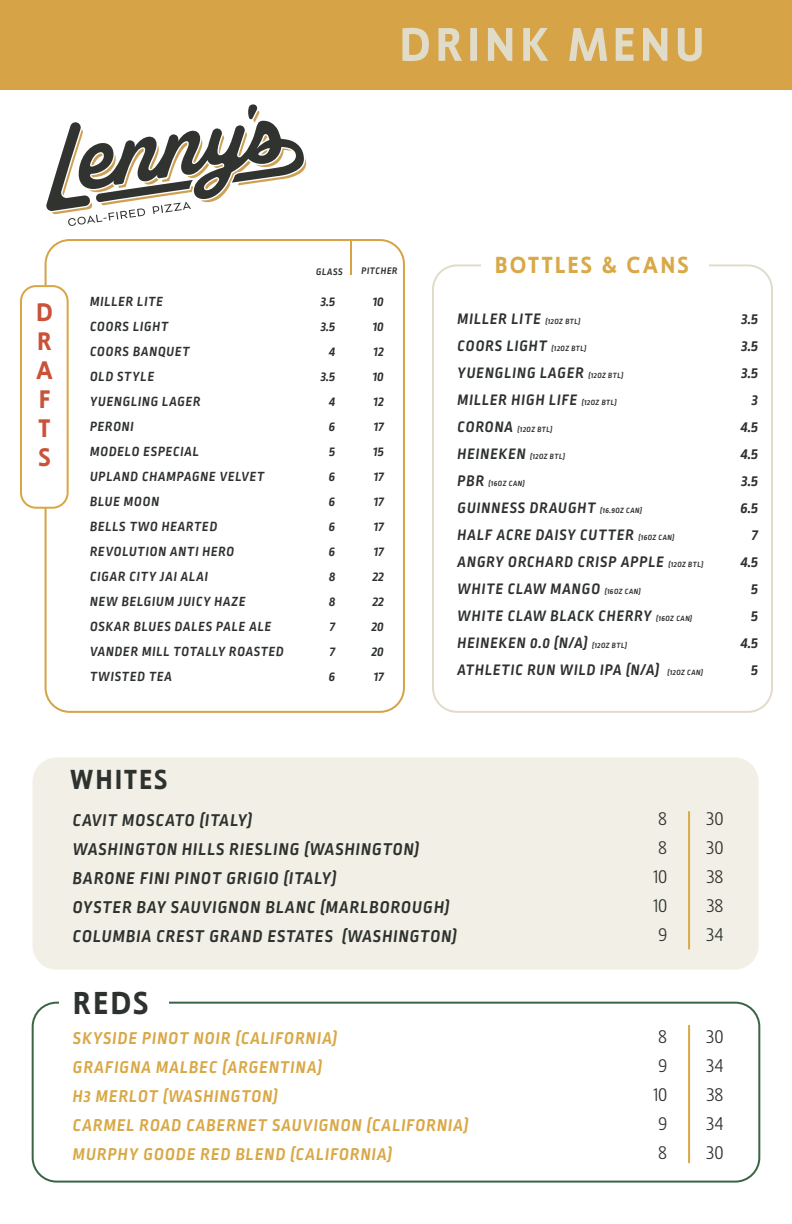
<style>
.page{position:relative;width:792px;height:1224px;background:#fff}
.page>*{position:absolute;margin:0;border:0;box-sizing:border-box;transform-origin:0 0}
.t1{font:700 30px "Ligurino Rg";color:#2e322f}
.t2{font:700 26px "Ligurino Rg";letter-spacing:.075em;color:#2e322f}
.t3{font:700 24px "Ligurino Rg";color:#c95238}
.t4{font:700 22px "Ligurino Rg";letter-spacing:.1em;color:#d9a847}
.t5{font:italic 700 18px "Ropa Mix Pro";letter-spacing:.06em;color:#2e322f}
.t6{font:italic 700 18px "Ropa Mix Pro";letter-spacing:.06em;color:#d9a846}
.t7{font:300 18px "Stalemate Pro";color:#2e322f}
.t8{font:italic 700 16px "Ropa Mix Pro";letter-spacing:.06em;color:#2e322f}
.t9{font:italic 700 14px "Ropa Mix Pro";letter-spacing:.06em;color:#2e322f}
.t10{font:italic 700 10px "Ropa Mix Pro";letter-spacing:.06em;color:#2e322f}
.t11{font:italic 700 8px "Ropa Mix Pro";letter-spacing:.055em;color:#2e322f}
.s1{font-size:8px}
.s2{font-size:16px}
</style>
<div class="page">
<div style="left:432px;top:264px;width:341px;height:449px;border:2px solid #e1dcc9;border-radius:24px"></div>
<div style="left:45px;top:239px;width:360px;height:474px;border:2px solid #d6a346;border-radius:24px"></div>
<div style="left:481px;top:249px;width:227px;height:48px;background:#fff"></div>
<div style="left:21px;top:286px;width:47px;height:222px;background:#fff;border-radius:15px"></div>
<div style="left:20px;top:285px;width:49px;height:224px;border:2px solid #d9a645;border-radius:15px"></div>
<div style="left:32px;top:1002px;width:728px;height:181px;border:2px solid #3a6545;border-radius:24px"></div>
<div style="left:59px;top:965px;width:110px;height:70px;background:#fff"></div>
<div style="left:32px;top:757px;width:727px;height:213px;background:#f2f0e6;border-radius:24px"></div>
<hr style="left:688px;top:1025px;width:2px;height:138px;background:#d9a847">
<hr style="left:688px;top:811px;width:2px;height:138px;background:#d9a847">
<div style="left:0;top:0;width:792px;height:89px;background:#d6a346"></div>
<svg style="left:402px;top:28px;width:300px;height:33px"></svg>
<svg style="left:46px;top:104px;width:260px;height:122px"></svg>
<hr style="left:350px;top:240px;width:2px;height:35px;background:#d6a345">
<p class="t3" style="left:36px;top:293px;width:18px">D</p>
<p class="t3" style="left:37px;top:322px;width:16px">R</p>
<p class="t3" style="left:36px;top:351px;width:18px">A</p>
<p class="t3" style="left:39px;top:380px;width:13px">F</p>
<p class="t3" style="left:39px;top:409px;width:13px">T</p>
<p class="t3" style="left:38px;top:438px;width:14px">S</p>
<p class="t9" style="left:90px;top:293px;width:75px">MILLER LITE</p>
<p class="t9" style="left:90px;top:318px;width:80px">COORS LIGHT</p>
<p class="t9" style="left:90px;top:343px;width:101px">COORS BANQUET</p>
<p class="t9" style="left:90px;top:368px;width:66px">OLD STYLE</p>
<p class="t9" style="left:90px;top:393px;width:112px">YUENGLING LAGER</p>
<p class="t9" style="left:90px;top:418px;width:45px">PERONI</p>
<p class="t9" style="left:90px;top:443px;width:111px">MODELO ESPECIAL</p>
<p class="t9" style="left:90px;top:468px;width:176px">UPLAND CHAMPAGNE VELVET</p>
<p class="t9" style="left:90px;top:493px;width:71px">BLUE MOON</p>
<p class="t9" style="left:90px;top:518px;width:129px">BELLS TWO HEARTED</p>
<p class="t9" style="left:90px;top:543px;width:146px">REVOLUTION ANTI HERO</p>
<p class="t9" style="left:90px;top:568px;width:119px">CIGAR CITY JAI ALAI</p>
<p class="t9" style="left:90px;top:593px;width:157px">NEW BELGIUM JUICY HAZE</p>
<p class="t9" style="left:90px;top:618px;width:183px">OSKAR BLUES DALES PALE ALE</p>
<p class="t9" style="left:90px;top:643px;width:195px">VANDER MILL TOTALLY ROASTED</p>
<p class="t9" style="left:90px;top:668px;width:83px">TWISTED TEA</p>
<p class="t10" style="left:316px;top:266px;width:28px">GLASS</p>
<p class="t10" style="left:361px;top:265px;width:38px">PITCHER</p>
<p class="t9" style="left:321px;top:293px;width:16px">3.5</p>
<p class="t9" style="left:321px;top:318px;width:16px">3.5</p>
<p class="t9" style="left:329px;top:343px;width:8px">4</p>
<p class="t9" style="left:321px;top:368px;width:16px">3.5</p>
<p class="t9" style="left:329px;top:393px;width:8px">4</p>
<p class="t9" style="left:329px;top:418px;width:8px">6</p>
<p class="t9" style="left:329px;top:443px;width:8px">5</p>
<p class="t9" style="left:329px;top:468px;width:8px">6</p>
<p class="t9" style="left:329px;top:493px;width:8px">6</p>
<p class="t9" style="left:329px;top:518px;width:8px">6</p>
<p class="t9" style="left:329px;top:543px;width:8px">6</p>
<p class="t9" style="left:329px;top:568px;width:8px">8</p>
<p class="t9" style="left:329px;top:593px;width:8px">8</p>
<p class="t9" style="left:330px;top:618px;width:7px">7</p>
<p class="t9" style="left:330px;top:643px;width:7px">7</p>
<p class="t9" style="left:329px;top:668px;width:8px">6</p>
<p class="t9" style="left:373px;top:293px;width:13px">10</p>
<p class="t9" style="left:373px;top:318px;width:13px">10</p>
<p class="t9" style="left:374px;top:343px;width:12px">12</p>
<p class="t9" style="left:373px;top:368px;width:13px">10</p>
<p class="t9" style="left:374px;top:393px;width:12px">12</p>
<p class="t9" style="left:374px;top:418px;width:12px">17</p>
<p class="t9" style="left:373px;top:443px;width:12px">15</p>
<p class="t9" style="left:374px;top:468px;width:12px">17</p>
<p class="t9" style="left:374px;top:493px;width:12px">17</p>
<p class="t9" style="left:374px;top:518px;width:12px">17</p>
<p class="t9" style="left:374px;top:543px;width:12px">17</p>
<p class="t9" style="left:373px;top:568px;width:13px">22</p>
<p class="t9" style="left:373px;top:593px;width:13px">22</p>
<p class="t9" style="left:372px;top:618px;width:14px">20</p>
<p class="t9" style="left:372px;top:643px;width:14px">20</p>
<p class="t9" style="left:374px;top:668px;width:12px">17</p>
<p class="t4" style="left:495px;top:247px;width:196px">BOTTLES &amp; CANS</p>
<p class="t8" style="left:458px;top:310px;width:124px">MILLER LITE <span class="s1">(12OZ BTL)</span></p>
<p class="t8" style="left:458px;top:337px;width:130px">COORS LIGHT <span class="s1">(12OZ BTL)</span></p>
<p class="t8" style="left:458px;top:364px;width:167px">YUENGLING LAGER <span class="s1">(12OZ BTL)</span></p>
<p class="t8" style="left:458px;top:391px;width:161px">MILLER HIGH LIFE <span class="s1">(12OZ BTL)</span></p>
<p class="t11" style="left:458px;top:425px;width:96px"><span class="s2">CORONA</span> (12OZ BTL)</p>
<p class="t11" style="left:458px;top:452px;width:109px"><span class="s2">HEINEKEN</span> (12OZ BTL)</p>
<p class="t11" style="left:458px;top:479px;width:69px"><span class="s2">PBR</span> (16OZ CAN)</p>
<p class="t8" style="left:458px;top:499px;width:186px">GUINNESS DRAUGHT <span class="s1">(16.9OZ CAN)</span></p>
<p class="t8" style="left:458px;top:526px;width:218px">HALF ACRE DAISY CUTTER <span class="s1">(16OZ CAN)</span></p>
<p class="t8" style="left:458px;top:553px;width:247px">ANGRY ORCHARD CRISP APPLE <span class="s1">(12OZ BTL)</span></p>
<p class="t8" style="left:458px;top:580px;width:185px">WHITE CLAW MANGO <span class="s1">(16OZ CAN)</span></p>
<p class="t8" style="left:458px;top:607px;width:236px">WHITE CLAW BLACK CHERRY <span class="s1">(16OZ CAN)</span></p>
<p class="t8" style="left:458px;top:634px;width:171px">HEINEKEN 0.0 (N/A) <span class="s1">(12OZ BTL)</span></p>
<p class="t8" style="left:458px;top:661px;width:247px">ATHLETIC RUN WILD IPA (N/A) <span class="s1">(12OZ CAN)</span></p>
<p class="t8" style="left:742px;top:310px;width:18px">3.5</p>
<p class="t8" style="left:742px;top:337px;width:18px">3.5</p>
<p class="t8" style="left:742px;top:364px;width:18px">3.5</p>
<p class="t8" style="left:752px;top:391px;width:8px">3</p>
<p class="t8" style="left:741px;top:418px;width:19px">4.5</p>
<p class="t8" style="left:741px;top:445px;width:19px">4.5</p>
<p class="t8" style="left:742px;top:472px;width:18px">3.5</p>
<p class="t8" style="left:741px;top:499px;width:19px">6.5</p>
<p class="t8" style="left:752px;top:526px;width:8px">7</p>
<p class="t8" style="left:741px;top:553px;width:19px">4.5</p>
<p class="t8" style="left:751px;top:580px;width:8px">5</p>
<p class="t8" style="left:751px;top:607px;width:8px">5</p>
<p class="t8" style="left:741px;top:634px;width:19px">4.5</p>
<p class="t8" style="left:751px;top:661px;width:8px">5</p>
<p class="t2" style="left:70px;top:758px;width:99px">WHITES</p>
<p class="t5" style="left:73px;top:809px;width:181px">CAVIT MOSCATO (ITALY)</p>
<p class="t5" style="left:73px;top:838px;width:348px">WASHINGTON HILLS RIESLING (WASHINGTON)</p>
<p class="t5" style="left:73px;top:867px;width:265px">BARONE FINI PINOT GRIGIO (ITALY)</p>
<p class="t5" style="left:73px;top:896px;width:378px">OYSTER BAY SAUVIGNON BLANC (MARLBOROUGH)</p>
<p class="t5" style="left:73px;top:925px;width:385px">COLUMBIA CREST GRAND ESTATES (WASHINGTON)</p>
<p class="t1" style="left:73px;top:978px;width:77px">REDS</p>
<p class="t6" style="left:73px;top:1028px;width:266px">SKYSIDE PINOT NOIR (CALIFORNIA)</p>
<p class="t6" style="left:73px;top:1057px;width:251px">GRAFIGNA MALBEC (ARGENTINA)</p>
<p class="t6" style="left:73px;top:1086px;width:206px">H3 MERLOT (WASHINGTON)</p>
<p class="t6" style="left:73px;top:1115px;width:397px">CARMEL ROAD CABERNET SAUVIGNON (CALIFORNIA)</p>
<p class="t6" style="left:73px;top:1144px;width:321px">MURPHY GOODE RED BLEND (CALIFORNIA)</p>
<p class="t7" style="left:658px;top:808px;width:11px">8</p>
<p class="t7" style="left:658px;top:837px;width:11px">8</p>
<p class="t7" style="left:653px;top:866px;width:16px">10</p>
<p class="t7" style="left:653px;top:895px;width:16px">10</p>
<p class="t7" style="left:658px;top:924px;width:11px">9</p>
<p class="t7" style="left:658px;top:1026px;width:11px">8</p>
<p class="t7" style="left:658px;top:1055px;width:11px">9</p>
<p class="t7" style="left:653px;top:1084px;width:16px">10</p>
<p class="t7" style="left:658px;top:1113px;width:11px">9</p>
<p class="t7" style="left:658px;top:1142px;width:11px">8</p>
<p class="t7" style="left:706px;top:808px;width:19px">30</p>
<p class="t7" style="left:706px;top:837px;width:19px">30</p>
<p class="t7" style="left:706px;top:866px;width:19px">38</p>
<p class="t7" style="left:706px;top:895px;width:19px">38</p>
<p class="t7" style="left:706px;top:924px;width:19px">34</p>
<p class="t7" style="left:706px;top:1026px;width:19px">30</p>
<p class="t7" style="left:706px;top:1055px;width:19px">34</p>
<p class="t7" style="left:706px;top:1084px;width:19px">38</p>
<p class="t7" style="left:706px;top:1113px;width:19px">34</p>
<p class="t7" style="left:706px;top:1142px;width:19px">30</p>
</div>
